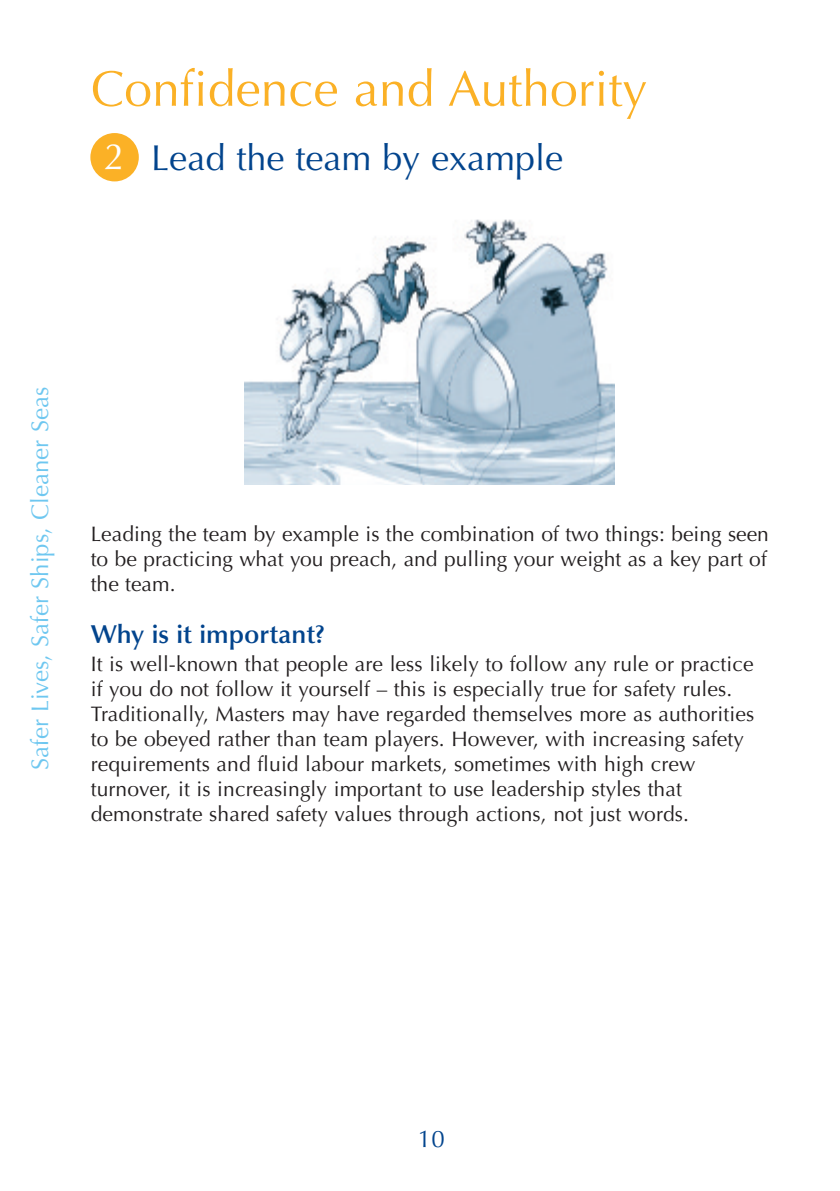
<style>
.page{position:relative;width:840px;height:1191px;background:#fff}
.page>*{position:absolute;margin:0;border:0;box-sizing:border-box;transform-origin:0 0}
.t1{font:50px "Optima";color:#fbb126}
.t2{font:36px "Optima";color:#02448d}
.t3{font:600 26px "Optima";color:#02448d}
.t4{font:24px "Optima";color:#6ec7f0}
.t5{font:24px "Optima";color:#02448d}
.t6{font:21px/25px "Optima";letter-spacing:.005em;color:#231f20;text-align:justify}
.s1{font-size:36.8px;color:#fff}
</style>
<div class="page">
<img style="left:244px;top:219px;width:370px;height:265px">
<div style="left:90px;top:133px;width:49px;height:48px;background:#fbb126;border-radius:50%"></div>
<h1 class="t1" style="left:91px;top:68px;width:557px">Confidence and Authority</h1>
<h2 class="t2" style="left:104px;top:143px;width:460px"><span class="s1">2</span> Lead the team by example</h2>
<p class="t4" style="left:30px;top:770px;width:384px;rotate:-90deg">Safer Lives, Safer Ships, Cleaner Seas</p>
<p class="t6" style="left:91px;top:523px;width:679px">Leading the team by example is the combination of two things: being seen to be practicing what you preach, and pulling your weight as a key part of the team.</p>
<p class="t3" style="left:91px;top:624px;width:235px">Why is it important?</p>
<p class="t6" style="left:91px;top:653px;width:664px;text-align:left">It is well-known that people are less likely to follow any rule or practice if you do not follow it yourself – this is especially true for safety rules.<br>Traditionally, Masters may have regarded themselves more as authorities to be obeyed rather than team players. However, with increasing safety requirements and fluid labour markets, sometimes with high crew turnover, it is increasingly important to use leadership styles that demonstrate shared safety values through actions, not just words.</p>
<p class="t5" style="left:418px;top:1128px;width:28px">10</p>
</div>
